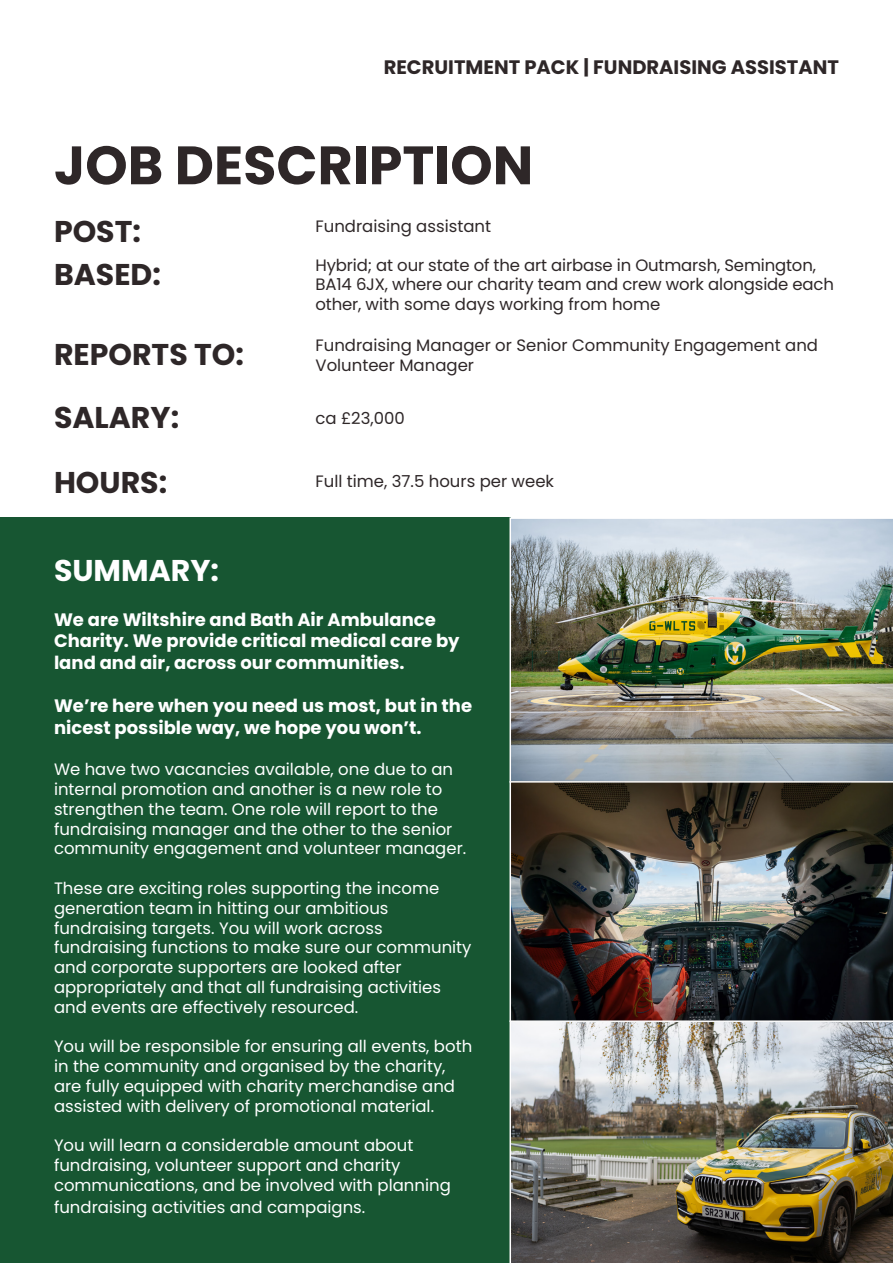
<style>
.page{position:relative;width:893px;height:1263px;background:#fff}
.page>*{position:absolute;margin:0;border:0;box-sizing:border-box;transform-origin:0 0}
.t1{font:700 54px "Poppins";color:#2e2728}
.t2{font:700 30px "Poppins";color:#2e2728}
.t3{font:700 30px "Poppins";color:#fff}
.t4{font:700 19.5px "Poppins";color:#2e2728}
.t5{font:700 18px/21.6px "Poppins";color:#fff}
.t6{font:16.5px/19.8px "Poppins";color:#fff}
.t7{font:16.5px/19.8px "Poppins";color:#2e2728}
</style>
<div class="page">
<div style="left:0;top:517px;width:510px;height:746px;background:#175632"></div>
<img style="left:509px;top:517px;width:384px;height:264px">
<img style="left:509px;top:1022px;width:384px;height:241px">
<img style="left:509px;top:781px;width:384px;height:241px">
<p class="t4" style="left:384px;top:56px;width:457px">RECRUITMENT PACK | FUNDRAISING ASSISTANT</p>
<p class="t1" style="left:54px;top:134px;width:481px">JOB DESCRIPTION</p>
<p class="t2" style="left:54px;top:214px;width:89px">POST:</p>
<p class="t7" style="left:315px;top:217px;width:177px">Fundraising assistant</p>
<p class="t2" style="left:54px;top:257px;width:108px">BASED:</p>
<p class="t2" style="left:54px;top:337px;width:192px">REPORTS TO:</p>
<p class="t2" style="left:54px;top:400px;width:127px">SALARY:</p>
<p class="t2" style="left:54px;top:465px;width:115px">HOURS:</p>
<p class="t3" style="left:54px;top:553px;width:166px">SUMMARY:</p>
<p class="t7" style="left:315px;top:255px;width:520px">Hybrid; at our state of the art airbase in Outmarsh, Semington,<br>BA14 6JX, where our charity team and crew work alongside each other, with some days working from home</p>
<p class="t7" style="left:315px;top:335px;width:504px">Fundraising Manager or Senior Community Engagement and<br>Volunteer Manager</p>
<p class="t7" style="left:315px;top:408px;width:91px">ca £23,000</p>
<p class="t7" style="left:315px;top:472px;width:240px">Full time, 37.5 hours per week</p>
<p class="t5" style="left:54px;top:609px;width:407px">We are Wiltshire and Bath Air Ambulance<br>Charity. We provide critical medical care by land and air, across our communities.</p>
<p class="t5" style="left:54px;top:695px;width:420px">We’re here when you need us most, but in the nicest possible way, we hope you won’t.</p>
<p class="t6" style="left:54px;top:760px;width:414px">We have two vacancies available, one due to an internal promotion and another is a new role to strengthen the team. One role will report to the fundraising manager and the other to the senior community engagement and volunteer manager.</p>
<p class="t6" style="left:54px;top:878px;width:419px">These are exciting roles supporting the income generation team in hitting our ambitious fundraising targets. You will work across fundraising functions to make sure our community and corporate supporters are looked after appropriately and that all fundraising activities and events are effectively resourced.</p>
<p class="t6" style="left:54px;top:1037px;width:420px">You will be responsible for ensuring all events, both in the community and organised by the charity, are fully equipped with charity merchandise and assisted with delivery of promotional material.</p>
<p class="t6" style="left:54px;top:1136px;width:398px">You will learn a considerable amount about fundraising, volunteer support and charity communications, and be involved with planning</p>
<p class="t6" style="left:54px;top:1197px;width:313px">fundraising activities and campaigns.</p>
</div>
